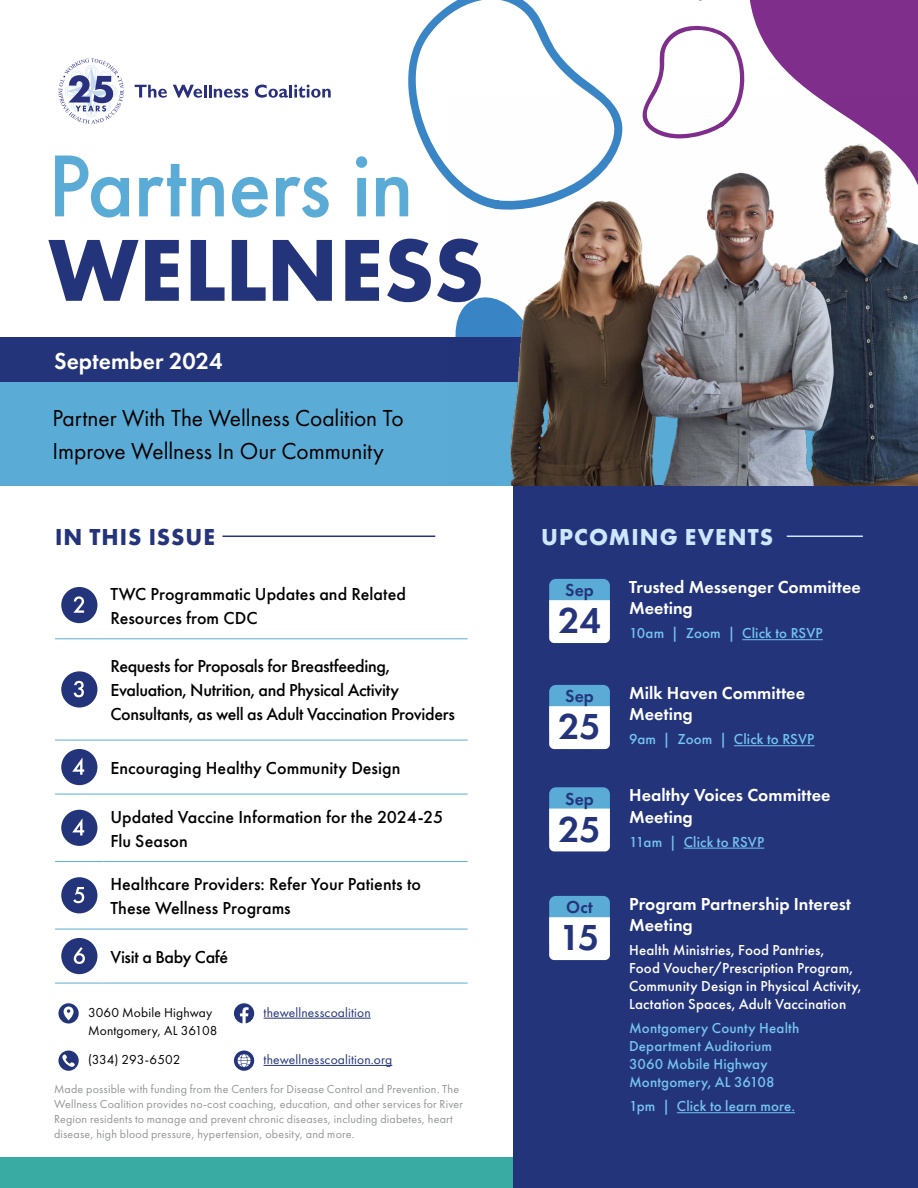
<style>
.page{position:relative;width:918px;height:1188px;background:#fff}
.page>*{position:absolute;margin:0;border:0;box-sizing:border-box;transform-origin:0 0}
.Body_First{font:600 37.5px "Futura PT";color:#23347b}
.Body_First-2{font:600 37.5px "Futura PT";color:#26347b}
.t1{font:24px/33px "Futura PT";color:#000}
.t2{font:700 24px "Futura PT";letter-spacing:.045em;color:#cce7ff}
.t3{font:600 24px "Futura PT";color:#fff}
.t4{font:700 24px "Futura PT";letter-spacing:.04em;color:#23347b}
.Body_First-3{font:500 18px/24px "Futura PT";color:#000}
.Body_First-4{font:500 18px/24px "Futura PT";letter-spacing:-.02em;color:#000}
.t5{font:600 18px/21.6px "Futura PT";color:#fff}
.t6{font:600 18px "Futura PT";letter-spacing:.005em;color:#23347b}
.t7{font:500 15px/18px "Futura PT";letter-spacing:.01em;color:#76c5ee}
.t8{font:500 15px/18px "Futura PT";letter-spacing:.01em;color:#fff}
.Body_First-5{font:13.5px "Futura PT";letter-spacing:.01em;color:#000}
.Body_First-6{font:13.5px "Futura PT";letter-spacing:.01em;color:#23347b}
.Body_First-7{font:12px/15px "Futura PT";letter-spacing:.015em;color:#939598}
.s1{color:#26347b}
</style>
<div class="page">
<svg style="left:750px;top:0;width:168px;height:98px;background:#924d9d"></svg>
<svg style="left:408px;top:0;width:200px;height:212px"></svg>
<svg style="left:648px;top:25px;width:97px;height:73px"></svg>
<div style="left:0;top:337px;width:918px;height:45px;background:#23347b"></div>
<div style="left:0;top:382px;width:918px;height:104px;background:#5aabd6"></div>
<div style="left:513px;top:486px;width:405px;height:702px;background:#23347b"></div>
<hr style="left:222px;top:536px;width:213px;height:1px;background:#23347b">
<hr style="left:787px;top:536px;width:76px;height:1px;background:#cce7ff">
<svg style="left:48px;top:239px;width:399px;height:64px"></svg>
<svg style="left:55px;top:156px;width:353px;height:62px"></svg>
<div style="left:0;top:1158px;width:513px;height:30px;background:#39aba3"></div>
<svg style="left:59px;top:58px;width:65px;height:66px"></svg>
<svg style="left:135px;top:85px;width:32px;height:13px"></svg>
<svg style="left:173px;top:85px;width:75px;height:13px"></svg>
<svg style="left:255px;top:85px;width:76px;height:13px"></svg>
<hr style="left:55px;top:639px;width:49px;height:1px;background:#5aabd6">
<hr style="left:55px;top:740px;width:49px;height:1px;background:#5aabd6">
<hr style="left:55px;top:794px;width:49px;height:1px;background:#5aabd6">
<hr style="left:55px;top:861px;width:49px;height:1px;background:#5aabd6">
<hr style="left:55px;top:929px;width:49px;height:1px;background:#5aabd6">
<hr style="left:55px;top:983px;width:49px;height:1px;background:#5aabd6">
<hr style="left:104px;top:639px;width:364px;height:1px;background:#5aabd6">
<hr style="left:104px;top:740px;width:364px;height:1px;background:#5aabd6">
<hr style="left:104px;top:794px;width:364px;height:1px;background:#5aabd6">
<hr style="left:104px;top:861px;width:364px;height:1px;background:#5aabd6">
<hr style="left:104px;top:929px;width:364px;height:1px;background:#5aabd6">
<hr style="left:104px;top:983px;width:364px;height:1px;background:#5aabd6">
<div style="left:61px;top:587px;width:36px;height:36px;background:#23347b;border-radius:50%"></div>
<svg style="left:73px;top:596px;width:11px;height:17px"></svg>
<div style="left:61px;top:671px;width:36px;height:37px;background:#23347b;border-radius:50%"></div>
<svg style="left:74px;top:681px;width:10px;height:16px"></svg>
<div style="left:61px;top:749px;width:36px;height:36px;background:#23347b;border-radius:50%"></div>
<svg style="left:72px;top:758px;width:12px;height:17px"></svg>
<div style="left:61px;top:810px;width:36px;height:36px;background:#23347b;border-radius:50%"></div>
<svg style="left:72px;top:818px;width:12px;height:17px"></svg>
<div style="left:61px;top:877px;width:36px;height:36px;background:#23347b;border-radius:50%"></div>
<svg style="left:73px;top:887px;width:11px;height:16px"></svg>
<div style="left:61px;top:938px;width:36px;height:36px;background:#23347b;border-radius:50%"></div>
<svg style="left:74px;top:947px;width:11px;height:17px"></svg>
<svg style="left:58px;top:1003px;width:21px;height:21px"></svg>
<svg style="left:234px;top:1003px;width:20px;height:20px"></svg>
<hr style="left:264px;top:1018px;width:107px;height:1px;background:#23347b">
<svg style="left:58px;top:1051px;width:21px;height:20px"></svg>
<svg style="left:234px;top:1051px;width:20px;height:20px"></svg>
<hr style="left:264px;top:1065px;width:128px;height:1px;background:#23347b">
<img style="left:447px;top:98px;width:471px;height:388px">
<hr style="left:742px;top:639px;width:81px;height:1px;background:#76c5ee">
<div style="left:549px;top:579px;width:61px;height:52px;background:#5aabd6;border-radius:7px"></div>
<div style="left:549px;top:600px;width:61px;height:43px;background:#fff"></div>
<hr style="left:734px;top:745px;width:81px;height:1px;background:#76c5ee">
<div style="left:549px;top:685px;width:61px;height:52px;background:#5aabd6;border-radius:7px"></div>
<div style="left:549px;top:706px;width:61px;height:43px;background:#fff"></div>
<hr style="left:677px;top:1112px;width:118px;height:1px;background:#76c5ee">
<div style="left:549px;top:896px;width:61px;height:52px;background:#5aabd6;border-radius:7px"></div>
<div style="left:549px;top:917px;width:61px;height:43px;background:#fff"></div>
<hr style="left:684px;top:848px;width:80px;height:1px;background:#76c5ee">
<div style="left:549px;top:787px;width:61px;height:53px;background:#5aabd6;border-radius:7px"></div>
<div style="left:549px;top:809px;width:61px;height:42px;background:#fff"></div>
<p class="t3" style="left:54px;top:346px;width:170px">September 2024</p>
<p class="t1" style="left:52px;top:402px;width:353px">Partner With The Wellness Coalition To<br>Improve Wellness In Our Community</p>
<p class="t4" style="left:55px;top:522px;width:161px">IN THIS <span class="s1">ISSUE</span></p>
<p class="t2" style="left:541px;top:522px;width:233px">UPCOMING EVENTS</p>
<p class="Body_First-3" style="left:110px;top:582px;width:297px">TWC Programmatic Updates and Related<br>Resources from CDC</p>
<p class="Body_First-4" style="left:110px;top:654px;width:346px">Requests for Proposals for Breastfeeding,<br>Evaluation, Nutrition, and Physical Activity<br>Consultants, as well as Adult Vaccination Providers</p>
<p class="Body_First-3" style="left:110px;top:756px;width:292px">Encouraging Healthy Community Design</p>
<p class="Body_First-3" style="left:110px;top:805px;width:335px">Updated Vaccine Information for the 2024-25<br>Flu Season</p>
<p class="Body_First-3" style="left:110px;top:872px;width:312px">Healthcare Providers: Refer Your Patients to<br>These Wellness Programs</p>
<p class="Body_First-3" style="left:110px;top:945px;width:119px">Visit a Baby Café</p>
<p class="Body_First-5" style="left:88px;top:1004px;width:126px">3060 Mobile Highway</p>
<p class="Body_First-5" style="left:88px;top:1022px;width:131px">Montgomery, AL 36108</p>
<p class="Body_First-6" style="left:264px;top:1004px;width:109px">thewellnesscoalition</p>
<p class="Body_First-5" style="left:88px;top:1052px;width:94px">(334) 293-6502</p>
<p class="Body_First-6" style="left:264px;top:1052px;width:130px">thewellnesscoalition.org</p>
<p class="Body_First-7" style="left:54px;top:1082px;width:411px">Made possible with funding from the Centers for Disease Control and Prevention. The Wellness Coalition provides no-cost coaching, education, and other services for River Region residents to manage and prevent chronic diseases, including diabetes, heart disease, high blood pressure, hypertension, obesity, and more.</p>
<p class="t6" style="left:565px;top:579px;width:30px">Sep</p>
<p class="Body_First-2" style="left:558px;top:597px;width:44px">24</p>
<p class="t6" style="left:565px;top:685px;width:30px">Sep</p>
<p class="Body_First" style="left:558px;top:703px;width:44px">25</p>
<p class="t6" style="left:565px;top:788px;width:30px">Sep</p>
<p class="Body_First" style="left:558px;top:806px;width:44px">25</p>
<p class="t6" style="left:566px;top:896px;width:28px">Oct</p>
<p class="Body_First" style="left:560px;top:914px;width:41px">15</p>
<p class="t5" style="left:629px;top:576px;width:233px">Trusted Messenger Committee<br>Meeting</p>
<p class="t7" style="left:629px;top:624px;width:195px">10am | Zoom | Click to RSVP</p>
<p class="t5" style="left:629px;top:682px;width:178px">Milk Haven Committee<br>Meeting</p>
<p class="t7" style="left:629px;top:730px;width:187px">9am | Zoom | Click to RSVP</p>
<p class="t5" style="left:629px;top:784px;width:203px">Healthy Voices Committee<br>Meeting</p>
<p class="t7" style="left:629px;top:833px;width:137px">11am | Click to RSVP</p>
<p class="t5" style="left:629px;top:893px;width:223px">Program Partnership Interest<br>Meeting</p>
<p class="t8" style="left:629px;top:941px;width:234px">Health Ministries, Food Pantries,<br>Food Voucher/Prescription Program, Community Design in Physical Activity, Lactation Spaces, Adult Vaccination</p>
<p class="t7" style="left:629px;top:1019px;width:172px">Montgomery County Health<br>Department Auditorium</p>
<p class="t7" style="left:629px;top:1055px;width:140px">3060 Mobile Highway</p>
<p class="t7" style="left:629px;top:1073px;width:147px">Montgomery, AL 36108</p>
<p class="t7" style="left:629px;top:1097px;width:167px">1pm | Click to learn more.</p>
</div>
